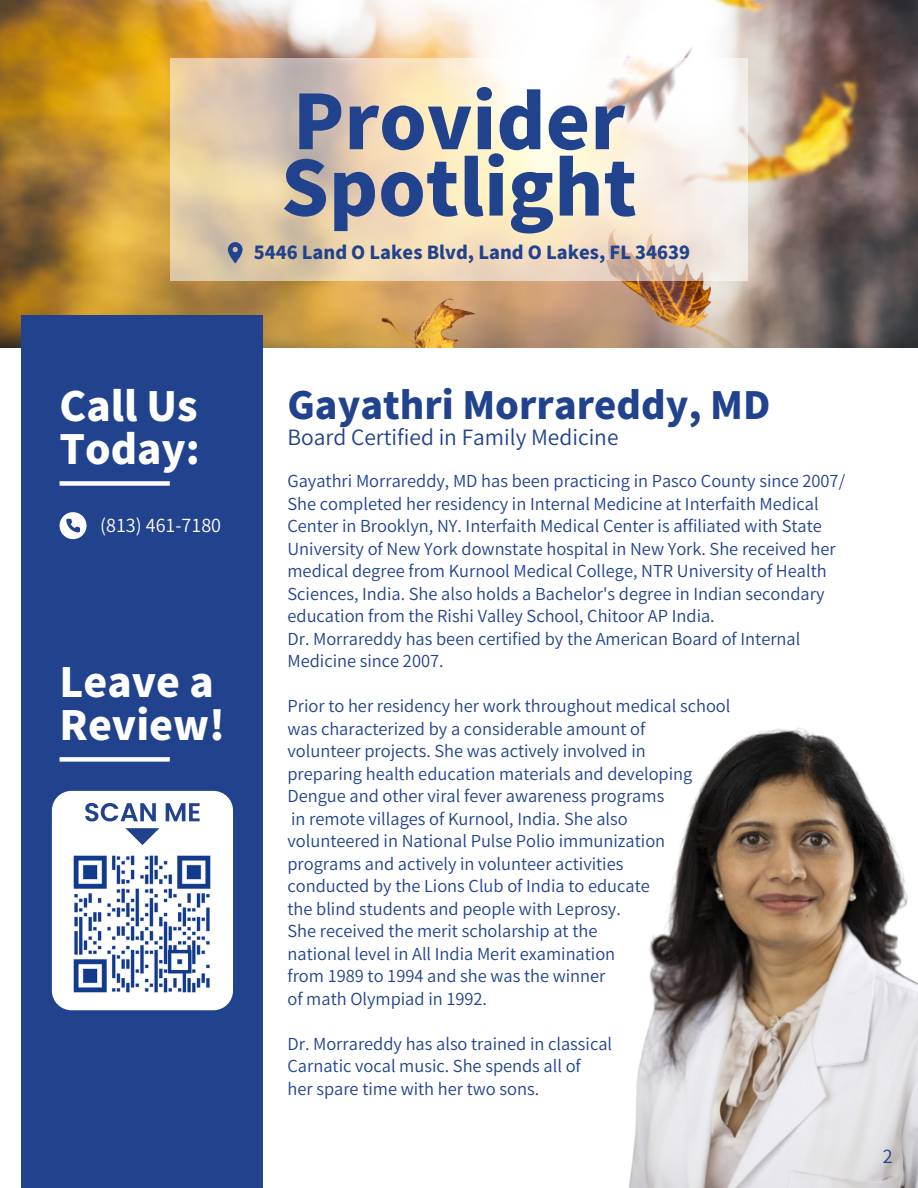
<style>
.page{position:relative;width:918px;height:1188px;background:#fff}
.page>*{position:absolute;margin:0;border:0;box-sizing:border-box;transform-origin:0 0}
.t1{font:800 74.85px "Source Han Sans JP";color:#21428d}
.t2{font:800 40.2px/42.8px "Source Han Sans JP";color:#fff}
.t3{font:800 37.5px "Source Han Sans JP";color:#21428d}
.t4{font:21px "Source Han Sans JP";color:#21428d}
.t5{font:800 18px "Source Han Sans JP";color:#21428d}
.t6{font:18px "Source Han Sans JP";color:#fff}
.t7{font:18px "Source Han Sans JP";color:#21428d}
.t8{font:16.5px/22.5px "Source Han Sans JP";color:#21428d}
</style>
<div class="page">
<img style="left:0;top:0;width:918px;height:347px">
<div style="left:22px;top:315px;width:241px;height:873px;background:#21428d"></div>
<div style="left:60px;top:481px;width:110px;height:5px;background:#fff"></div>
<svg style="left:170px;top:58px;width:578px;height:222px;background:#eddec5"></svg>
<img style="left:629px;top:728px;width:289px;height:460px">
<svg style="left:52px;top:791px;width:181px;height:219px;background:#eceff5"></svg>
<svg style="left:228px;top:242px;width:15px;height:21px"></svg>
<img style="left:70px;top:852px;width:145px;height:145px">
<div style="left:60px;top:757px;width:110px;height:5px;background:#fff"></div>
<svg style="left:60px;top:512px;width:27px;height:27px"></svg>
<p class="t1" style="left:293px;top:62px;width:334px">Provider</p>
<p class="t1" style="left:281px;top:129px;width:357px">Spotlight</p>
<p class="t5" style="left:254px;top:238px;width:438px">5446 Land O Lakes Blvd, Land O Lakes, FL 34639</p>
<p class="t2" style="left:60px;top:383px;width:140px">Call Us</p>
<p class="t2" style="left:60px;top:426px;width:142px">Today:</p>
<p class="t6" style="left:100px;top:511px;width:122px">(813) 461-7180</p>
<p class="t2" style="left:60px;top:659px;width:167px">Leave a<br>Review!</p>
<p class="t3" style="left:287px;top:376px;width:484px">Gayathri Morrareddy, MD</p>
<p class="t4" style="left:287px;top:421px;width:333px">Board Certified in Family Medicine</p>
<p class="t8" style="left:287px;top:469px;width:559px">Gayathri Morrareddy, MD has been practicing in Pasco County since 2007/ She completed her residency in Internal Medicine at Interfaith Medical Center in Brooklyn, NY. Interfaith Medical Center is affiliated with State University of New York downstate hospital in New York. She received her medical degree from Kurnool Medical College, NTR University of Health Sciences, India. She also holds a Bachelor's degree in Indian secondary education from the Rishi Valley School, Chitoor AP India.</p>
<p class="t8" style="left:287px;top:627px;width:514px">Dr. Morrareddy has been certified by the American Board of Internal<br>Medicine since 2007.</p>
<p class="t8" style="left:287px;top:694px;width:445px">Prior to her residency her work throughout medical school</p>
<p class="t8" style="left:287px;top:717px;width:359px">was characterized by a considerable amount of</p>
<p class="t8" style="left:287px;top:739px;width:360px">volunteer projects. She was actively involved in</p>
<p class="t8" style="left:287px;top:762px;width:406px">preparing health education materials and developing</p>
<p class="t8" style="left:287px;top:784px;width:378px">Dengue and other viral fever awareness programs</p>
<p class="t8" style="left:291px;top:807px;width:338px">in remote villages of Kurnool, India. She also</p>
<p class="t8" style="left:287px;top:829px;width:379px">volunteered in National Pulse Polio immunization</p>
<p class="t8" style="left:287px;top:852px;width:337px">programs and actively in volunteer activities</p>
<p class="t8" style="left:287px;top:874px;width:364px">conducted by the Lions Club of India to educate</p>
<p class="t8" style="left:287px;top:897px;width:335px">the blind students and people with Leprosy.</p>
<p class="t8" style="left:287px;top:919px;width:311px">She received the merit scholarship at the</p>
<p class="t8" style="left:287px;top:942px;width:329px">national level in All India Merit examination</p>
<p class="t8" style="left:287px;top:964px;width:320px">from 1989 to 1994 and she was the winner</p>
<p class="t8" style="left:287px;top:987px;width:201px">of math Olympiad in 1992.</p>
<p class="t8" style="left:287px;top:1032px;width:326px">Dr. Morrareddy has also trained in classical</p>
<p class="t8" style="left:287px;top:1054px;width:295px">Carnatic vocal music. She spends all of</p>
<p class="t8" style="left:287px;top:1077px;width:253px">her spare time with her two sons.</p>
<p class="t7" style="left:883px;top:1142px;width:11px">2</p>
</div>
